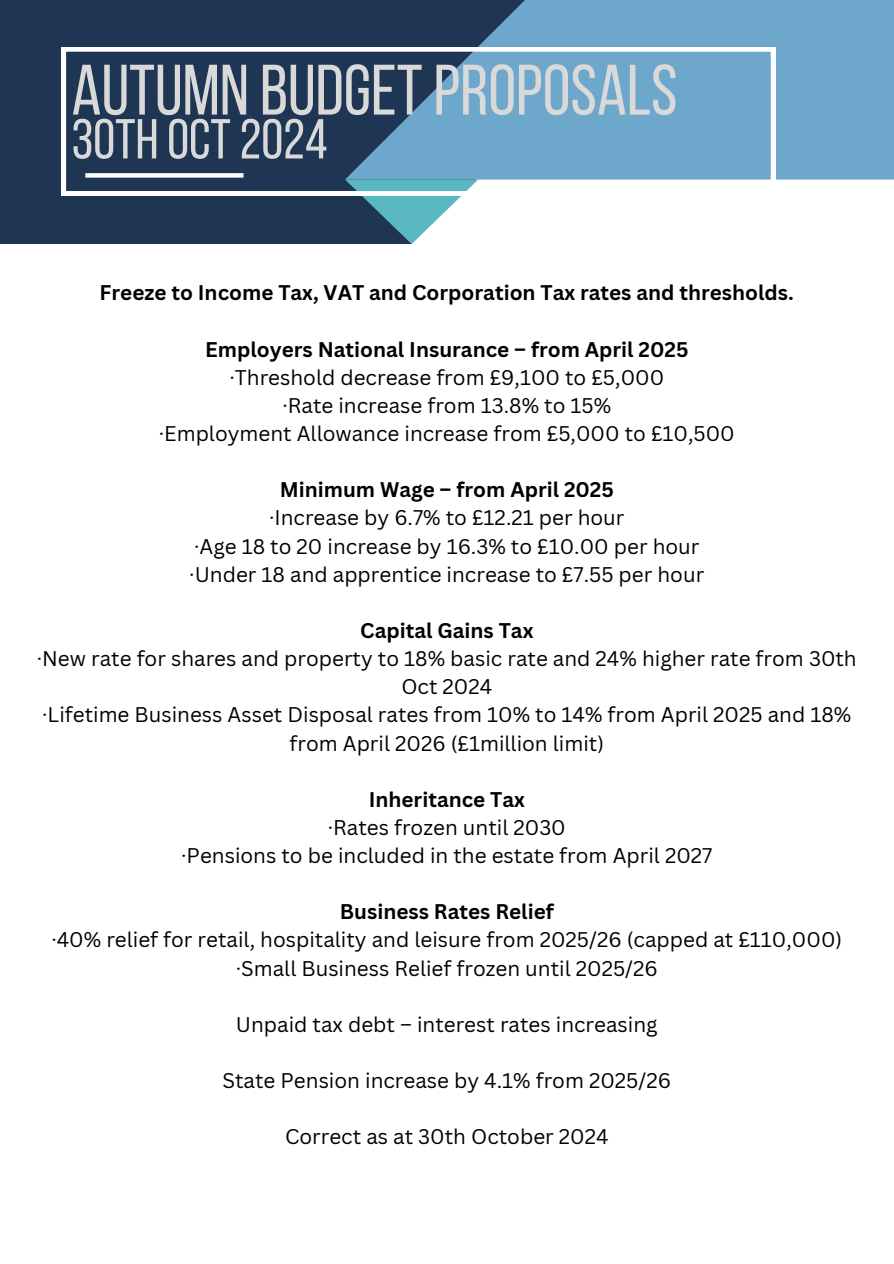
<style>
.page{position:relative;width:894px;height:1264px;background:#fff}
.page>*{position:absolute;margin:0;border:0;box-sizing:border-box;transform-origin:0 0}
.t1{font:71.25px "Bebas Neue";color:#d9d9d9}
.t2{font:56.25px "Bebas Neue";color:#d9d9d9}
.t3{font:20.7px/28.2px "Canva Sans";color:#000;text-align:center}
.t4{font:700 20.7px "Canva Sans";color:#000}
</style>
<div class="page">
<div style="left:0;top:0;width:345px;height:244px;background:#1e3653"></div>
<svg style="left:345px;top:0;width:548px;height:179px;background:#5f93b6"></svg>
<svg style="left:345px;top:196px;width:116px;height:48px"></svg>
<svg style="left:62px;top:47px;width:713px;height:148px;background:#587e9b"></svg>
<div style="left:85px;top:173px;width:158px;height:5px;background:#fff"></div>
<h1 class="t1" style="left:71px;top:61px;width:607px">AUTUMN BUDGETPROPOSALS</h1>
<p class="t2" style="left:71px;top:116px;width:257px">30TH OCT2024</p>
<h2 class="t4" style="left:100px;top:278px;width:695px">Freeze to Income Tax, VAT and Corporation Tax rates and thresholds.</h2>
<p class="t4" style="left:205px;top:334px;width:484px">Employers National Insurance – from April 2025</p>
<p class="t3" style="left:229px;top:362px;width:436px">·Threshold decrease from £9,100 to £5,000</p>
<p class="t3" style="left:282px;top:391px;width:330px">·Rate increase from 13.8% to 15%</p>
<p class="t3" style="left:159px;top:419px;width:577px">·Employment Allowance increase from £5,000 to £10,500</p>
<p class="t4" style="left:279px;top:475px;width:335px">Minimum Wage – from April 2025</p>
<p class="t3" style="left:269px;top:503px;width:357px">·Increase by 6.7% to £12.21 per hour</p>
<p class="t3" style="left:194px;top:531px;width:506px">·Age 18 to 20 increase by 16.3% to £10.00 per hour</p>
<p class="t3" style="left:189px;top:559px;width:516px">·Under 18 and apprentice increase to £7.55 per hour</p>
<p class="t4" style="left:360px;top:616px;width:175px">Capital Gains Tax</p>
<p class="t3" style="left:37px;top:644px;width:821px">·New rate for shares and property to 18% basic rate and 24% higher rate from 30th<br>Oct 2024</p>
<p class="t3" style="left:42px;top:700px;width:810px">·Lifetime Business Asset Disposal rates from 10% to 14% from April 2025 and 18% from April 2026 (£1million limit)</p>
<p class="t4" style="left:368px;top:784px;width:158px">Inheritance Tax</p>
<p class="t3" style="left:328px;top:812px;width:239px">·Rates frozen until 2030</p>
<p class="t3" style="left:181px;top:841px;width:532px">·Pensions to be included in the estate from April 2027</p>
<p class="t4" style="left:340px;top:897px;width:215px">Business Rates Relief</p>
<p class="t3" style="left:51px;top:925px;width:792px">·40% relief for retail, hospitality and leisure from 2025/26 (capped at £110,000)</p>
<p class="t3" style="left:236px;top:953px;width:423px">·Small Business Relief frozen until 2025/26</p>
<p class="t3" style="left:236px;top:1009px;width:423px">Unpaid tax debt – interest rates increasing</p>
<p class="t3" style="left:222px;top:1066px;width:450px">State Pension increase by 4.1% from 2025/26</p>
<p class="t3" style="left:285px;top:1122px;width:325px">Correct as at 30th October 2024</p>
</div>
